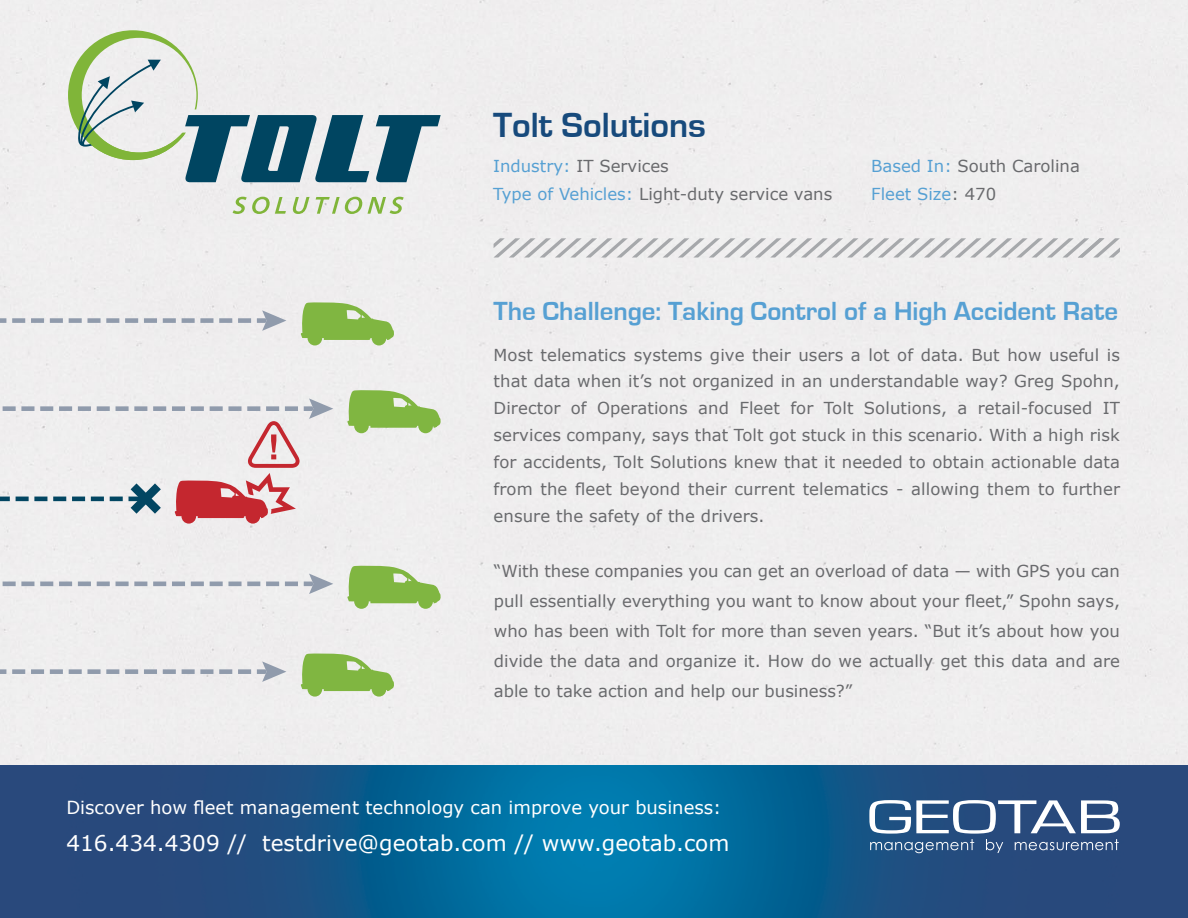
<style>
.page{position:relative;width:1188px;height:918px;background:#fff}
.page>*{position:absolute;margin:0;border:0;box-sizing:border-box;transform-origin:0 0}
.t1{font:700 36px "Eurostile";color:#174a7c}
.t2{font:700 27px "Eurostile";color:#56a0d3}
.t3{font:21.6px "Verdana";color:#fff}
.t4{font:18px "Verdana";color:#fff}
.t5{font:16.5px/27px "Verdana";color:#696a6d;text-align:justify}
.t6{font:16.5px "Verdana";color:#56a0d3}
.s1{color:#56a0d3}
.s2{color:#696a6d}
</style>
<div class="page">
<img style="left:0;top:765px;width:1188px;height:153px">
<svg style="left:494px;top:238px;width:626px;height:20px"></svg>
<svg style="left:376px;top:115px;width:65px;height:67px"></svg>
<svg style="left:68px;top:30px;width:301px;height:152px"></svg>
<svg style="left:233px;top:197px;width:53px;height:17px"></svg>
<svg style="left:293px;top:197px;width:17px;height:17px"></svg>
<svg style="left:316px;top:197px;width:88px;height:17px"></svg>
<svg style="left:0;top:661px;width:286px;height:21px"></svg>
<svg style="left:3px;top:574px;width:330px;height:20px"></svg>
<svg style="left:0;top:310px;width:286px;height:21px"></svg>
<svg style="left:300px;top:302px;width:95px;height:43px;background:#a3c778"></svg>
<svg style="left:347px;top:390px;width:94px;height:43px;background:#a2c776"></svg>
<svg style="left:347px;top:565px;width:94px;height:44px;background:#a4c879"></svg>
<svg style="left:300px;top:653px;width:95px;height:44px;background:#a5c87a"></svg>
<svg style="left:0;top:398px;width:333px;height:126px"></svg>
<svg style="left:869px;top:800px;width:251px;height:53px"></svg>
<h1 class="t1" style="left:493px;top:106px;width:214px">Tolt Solutions</h1>
<p class="t5" style="left:493px;top:152px;width:177px"><span class="s1">Industry:</span> IT Services</p>
<p class="t5" style="left:871px;top:152px;width:210px"><span class="s1">Based In:</span> South Carolina</p>
<p class="t5" style="left:493px;top:180px;width:341px"><span class="s1">Type of Vehicles:</span> Light-duty service vans</p>
<p class="t6" style="left:871px;top:182px;width:126px">Fleet Size<span class="s2">: 470</span></p>
<h2 class="t2" style="left:494px;top:296px;width:626px">The Challenge: Taking Control of a High Accident Rate</h2>
<p class="t5" style="left:494px;top:341px;width:628px">Most telematics systems give their users a lot of data. But how useful is that data when it’s not organized in an understandable way? Greg Spohn, Director of Operations and Fleet for Tolt Solutions, a retail-focused IT services company, says that Tolt got stuck in this scenario. With a high risk for accidents, Tolt Solutions knew that it needed to obtain actionable data from the fleet beyond their current telematics - allowing them to further ensure the safety of the drivers.</p>
<p class="t5" style="left:494px;top:555px;width:628px;line-height:30px">“With these companies you can get an overload of data — with GPS you can pull essentially everything you want to know about your fleet,” Spohn says, who has been with Tolt for more than seven years. “But it’s about how you divide the data and organize it. How do we actually get this data and are able to take action and help our business?”</p>
<p class="t4" style="left:66px;top:795px;width:657px">Discover how fleet management technology can improve your business:</p>
<h3 class="t3" style="left:66px;top:829px;width:665px">416.434.4309 // testdrive@geotab.com // www.geotab.com</h3>
</div>
